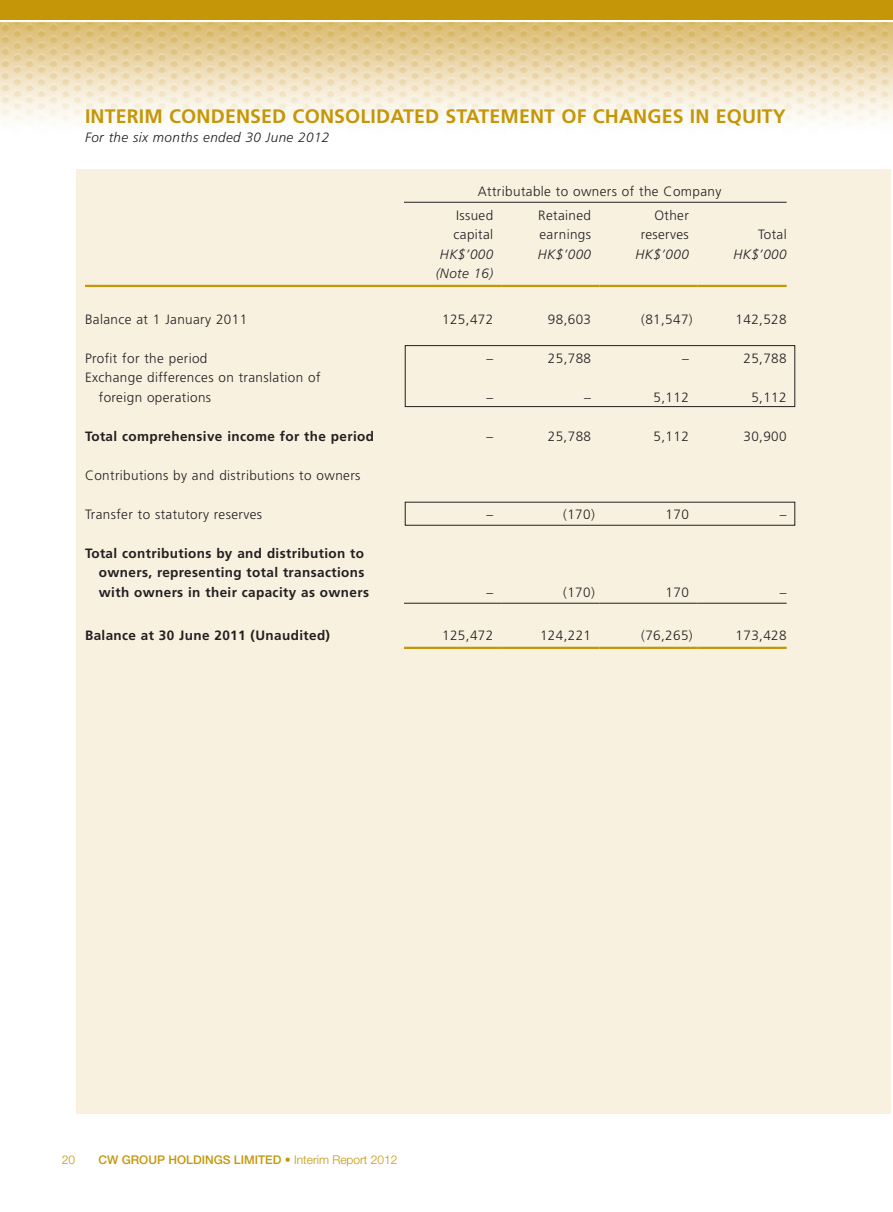
<style>
.page{position:relative;width:893px;height:1212px;background:#fff}
.page>*{position:absolute;margin:0;border:0;box-sizing:border-box;transform-origin:0 0}
.t1{font:700 19.5px "Frutiger LT Std";letter-spacing:.01em;color:#c49608}
.t2{font:300 13.5px/19.5px "Frutiger LT Std";letter-spacing:.03em;color:#231f20}
.t3{font:700 13.5px/19.5px "Frutiger LT Std";letter-spacing:.03em;color:#231f20}
.t4{font:italic 300 13.5px "Frutiger LT Std";letter-spacing:.03em;color:#231f20}
.t5{font:500 12px "Helvetica Neue LT Std";color:#c49608}
.t6{font:300 12px "Helvetica Neue LT Std";color:#c49608}
.s1{font-weight:300}
</style>
<div class="page">
<img style="left:0;top:22px;width:893px;height:157px">
<div style="left:0;top:0;width:893px;height:21px;background:#c49608"></div>
<hr style="left:0;top:20px;width:893px;height:2px;background:#fff">
<div style="left:77px;top:170px;width:814px;height:944px;background:#f8f1e0"></div>
<hr style="left:404px;top:202px;width:383px;height:1px;background:#231f20">
<hr style="left:85px;top:285px;width:319px;height:2px;background:#c49608">
<hr style="left:404px;top:285px;width:98px;height:2px;background:#c49608">
<hr style="left:502px;top:285px;width:98px;height:2px;background:#c49608">
<hr style="left:600px;top:285px;width:97px;height:2px;background:#c49608">
<hr style="left:697px;top:285px;width:90px;height:2px;background:#c49608">
<hr style="left:404px;top:603px;width:98px;height:1px;background:#231f20">
<hr style="left:502px;top:603px;width:98px;height:1px;background:#231f20">
<hr style="left:600px;top:603px;width:97px;height:1px;background:#231f20">
<hr style="left:697px;top:603px;width:90px;height:1px;background:#231f20">
<hr style="left:404px;top:647px;width:98px;height:2px;background:#c49608">
<hr style="left:502px;top:647px;width:98px;height:2px;background:#c49608">
<hr style="left:600px;top:647px;width:97px;height:2px;background:#c49608">
<hr style="left:697px;top:647px;width:90px;height:2px;background:#c49608">
<div style="left:405px;top:345px;width:390px;height:62px;border:1px solid #231f20"></div>
<div style="left:405px;top:502px;width:390px;height:24px;border:1px solid #231f20"></div>
<h1 class="t1" style="left:85px;top:104px;width:702px">INTERIM CONDENSED CONSOLIDATED STATEMENT OF CHANGES IN EQUITY</h1>
<p class="t4" style="left:85px;top:130px;width:246px">For the six months ended 30 June 2012</p>
<p class="t2" style="left:456px;top:179px;width:267px;line-height:24px;text-indent:22px">Attributable to owners of the Company<br>Issued</p>
<p class="t2" style="left:453px;top:225px;width:41px">capital</p>
<p class="t2" style="left:538px;top:206px;width:54px">Retained earnings</p>
<p class="t2" style="left:641px;top:206px;width:50px;text-align:right">Other reserves</p>
<p class="t2" style="left:758px;top:225px;width:30px">Total</p>
<p class="t4" style="left:440px;top:246px;width:55px">HK$’000</p>
<p class="t4" style="left:538px;top:246px;width:55px">HK$’000</p>
<p class="t4" style="left:636px;top:246px;width:55px">HK$’000</p>
<p class="t4" style="left:733px;top:246px;width:55px">HK$’000</p>
<p class="t4" style="left:436px;top:266px;width:59px">(Note 16)</p>
<p class="t2" style="left:85px;top:309px;width:164px">Balance at 1 January 2011</p>
<p class="t2" style="left:442px;top:309px;width:53px">125,472</p>
<p class="t2" style="left:548px;top:309px;width:45px">98,603</p>
<p class="t2" style="left:641px;top:309px;width:53px">(81,547)</p>
<p class="t2" style="left:736px;top:309px;width:53px">142,528</p>
<p class="t2" style="left:85px;top:348px;width:124px">Profit for the period</p>
<p class="t2" style="left:486px;top:348px;width:8px">–</p>
<p class="t2" style="left:548px;top:348px;width:45px">25,788</p>
<p class="t2" style="left:682px;top:348px;width:8px">–</p>
<p class="t2" style="left:743px;top:348px;width:45px">25,788</p>
<p class="t2" style="left:99px;top:368px;width:223px;text-indent:-14px">Exchange differences on translation of foreign operations</p>
<p class="t2" style="left:486px;top:387px;width:8px">–</p>
<p class="t2" style="left:584px;top:387px;width:8px">–</p>
<p class="t2" style="left:654px;top:387px;width:37px">5,112</p>
<p class="t2" style="left:751px;top:387px;width:37px">5,112</p>
<p class="t3" style="left:85px;top:426px;width:291px">Total comprehensive income for the period</p>
<p class="t2" style="left:486px;top:426px;width:8px">–</p>
<p class="t2" style="left:548px;top:426px;width:45px">25,788</p>
<p class="t2" style="left:654px;top:426px;width:37px">5,112</p>
<p class="t2" style="left:743px;top:426px;width:45px">30,900</p>
<p class="t2" style="left:85px;top:465px;width:277px">Contributions by and distributions to owners</p>
<p class="t2" style="left:85px;top:504px;width:179px">Transfer to statutory reserves</p>
<p class="t2" style="left:486px;top:504px;width:8px">–</p>
<p class="t2" style="left:563px;top:504px;width:33px">(170)</p>
<p class="t2" style="left:666px;top:504px;width:25px">170</p>
<p class="t2" style="left:780px;top:504px;width:8px">–</p>
<p class="t3" style="left:99px;top:543px;width:272px;text-indent:-14px">Total contributions by and distribution to owners, representing total transactions with owners in their capacity as owners</p>
<p class="t2" style="left:486px;top:582px;width:8px">–</p>
<p class="t2" style="left:563px;top:582px;width:33px">(170)</p>
<p class="t2" style="left:666px;top:582px;width:25px">170</p>
<p class="t2" style="left:780px;top:582px;width:8px">–</p>
<p class="t3" style="left:85px;top:626px;width:247px">Balance at 30 June 2011 (Unaudited)</p>
<p class="t2" style="left:442px;top:626px;width:53px">125,472</p>
<p class="t2" style="left:540px;top:626px;width:53px">124,221</p>
<p class="t2" style="left:641px;top:626px;width:53px">(76,265)</p>
<p class="t2" style="left:736px;top:626px;width:53px">173,428</p>
<p class="t6" style="left:62px;top:1152px;width:15px">20</p>
<p class="t5" style="left:98px;top:1153px;width:301px">CW GROUP HOLDINGS LIMITED <span class="s1">• Interim Report 2012</span></p>
</div>
